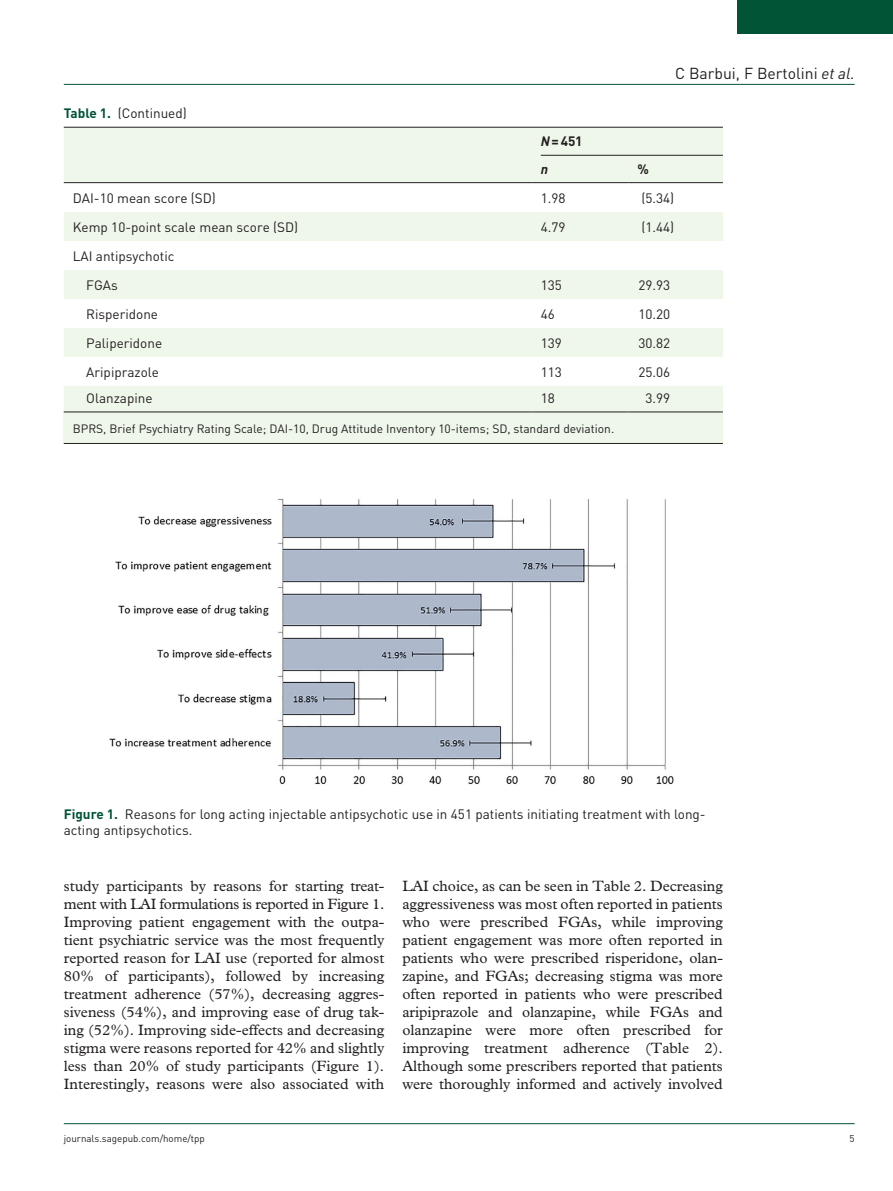
<style>
.page{position:relative;width:893px;height:1191px;background:#fff}
.page>*{position:absolute;margin:0;border:0;box-sizing:border-box;transform-origin:0 0}
.t1{font:15.75px "DIN";color:#231f20}
.t2{font:15px/18px "Plantin Std";color:#231f20;text-align:justify}
.t3{font:13.5px/29px "DIN";color:#231f20}
.t4{font:700 13.5px/27.8px "DIN";color:#231f20}
.t5{font:12px "DIN";color:#231f20}
.t6{font:9.75px "DIN";color:#231f20}
.s1{font-weight:700;color:#015436}
.s2{font-style:italic}
</style>
<div class="page">
<hr style="left:64px;top:84px;width:791px;height:1px;background:#015436">
<hr style="left:64px;top:1123px;width:791px;height:1px;background:#015436">
<div style="left:738px;top:0;width:155px;height:34px;background:#015436"></div>
<div style="left:64px;top:410px;width:659px;height:34px;background:#eff7ea"></div>
<hr style="left:64px;top:443px;width:659px;height:1px;background:#231f20">
<div style="left:64px;top:128px;width:659px;height:282px;background:#eff7ea"></div>
<svg style="left:64px;top:183px;width:659px;height:203px"></svg>
<hr style="left:64px;top:182px;width:468px;height:1px;background:#231f20">
<hr style="left:532px;top:182px;width:96px;height:1px;background:#231f20">
<hr style="left:628px;top:182px;width:95px;height:1px;background:#231f20">
<hr style="left:64px;top:411px;width:468px;height:1px;background:#231f20">
<hr style="left:532px;top:411px;width:96px;height:1px;background:#231f20">
<hr style="left:628px;top:411px;width:95px;height:1px;background:#231f20">
<hr style="left:541px;top:155px;width:182px;height:1px;background:#231f20">
<hr style="left:64px;top:127px;width:659px;height:1px;background:#231f20">
<img style="left:109px;top:498px;width:565px;height:287px">
<p class="t3" style="left:64px;top:98px;width:125px"><span class="s1">Table 1.</span> (Continued)</p>
<p class="t4" style="left:541px;top:127px;width:43px"><span class="s2">N</span>=451 <span class="s2">n</span></p>
<p class="t1" style="left:675px;top:63px;width:181px">C Barbui, F Bertolini <span class="s2">et al.</span></p>
<p class="t4" style="left:637px;top:154px;width:13px">%</p>
<p class="t3" style="left:73px;top:183px;width:145px">DAI-10 mean score (SD)</p>
<p class="t3" style="left:541px;top:183px;width:26px">1.98</p>
<p class="t3" style="left:641px;top:183px;width:34px">(5.34)</p>
<p class="t3" style="left:73px;top:212px;width:227px">Kemp 10-point scale mean score (SD)</p>
<p class="t3" style="left:541px;top:212px;width:26px">4.79</p>
<p class="t3" style="left:641px;top:212px;width:34px">(1.44)</p>
<p class="t3" style="left:86px;top:241px;width:90px;text-indent:-14px">LAI antipsychotic<br>FGAs</p>
<p class="t3" style="left:541px;top:270px;width:23px">135</p>
<p class="t3" style="left:638px;top:270px;width:33px">29.93</p>
<p class="t3" style="left:86px;top:299px;width:73px">Risperidone</p>
<p class="t3" style="left:541px;top:299px;width:16px">46</p>
<p class="t3" style="left:638px;top:299px;width:33px">10.20</p>
<p class="t3" style="left:86px;top:328px;width:77px">Paliperidone</p>
<p class="t3" style="left:541px;top:328px;width:23px">139</p>
<p class="t3" style="left:638px;top:328px;width:33px">30.82</p>
<p class="t3" style="left:86px;top:357px;width:74px">Aripiprazole</p>
<p class="t3" style="left:541px;top:357px;width:23px">113</p>
<p class="t3" style="left:638px;top:357px;width:33px">25.06</p>
<p class="t3" style="left:86px;top:383px;width:68px">Olanzapine</p>
<p class="t3" style="left:541px;top:383px;width:16px">18</p>
<p class="t3" style="left:645px;top:383px;width:26px">3.99</p>
<p class="t5" style="left:73px;top:421px;width:543px">BPRS, Brief Psychiatry Rating Scale; DAI-10, Drug Attitude Inventory 10-items; SD, standard deviation.</p>
<p class="t3" style="left:64px;top:806px;width:643px;line-height:15.8px"><span class="s1">Figure 1.</span> Reasons for long acting injectable antipsychotic use in 451 patients initiating treatment with long&shy;acting antipsychotics.</p>
<p class="t2" style="left:64px;top:877px;width:322px">study participants by reasons for starting treat&shy;ment with LAI formulations is reported in Figure 1.<br>Improving patient engagement with the outpa&shy;tient psychiatric service was the most frequently reported reason for LAI use (reported for almost 80% of participants), followed by increasing treatment adherence (57%), decreasing aggres&shy;siveness (54%), and improving ease of drug tak&shy;ing (52%). Improving side-effects and decreasing stigma were reasons reported for 42% and slightly less than 20% of study participants (Figure 1).<br>Interestingly, reasons were also associated with</p>
<p class="t2" style="left:402px;top:877px;width:322px">LAI choice, as can be seen in Table 2. Decreasing aggressiveness was most often reported in patients who were prescribed FGAs, while improving patient engagement was more often reported in patients who were prescribed risperidone, olan&shy;zapine, and FGAs; decreasing stigma was more often reported in patients who were prescribed aripiprazole and olanzapine, while FGAs and olanzapine were more often prescribed for improving treatment adherence (Table 2).<br>Although some prescribers reported that patients were thoroughly informed and actively involved</p>
<p class="t6" style="left:64px;top:1132px;width:143px">journals.sagepub.com/home/tpp</p>
<p class="t6" style="left:850px;top:1132px;width:7px">5</p>
</div>
